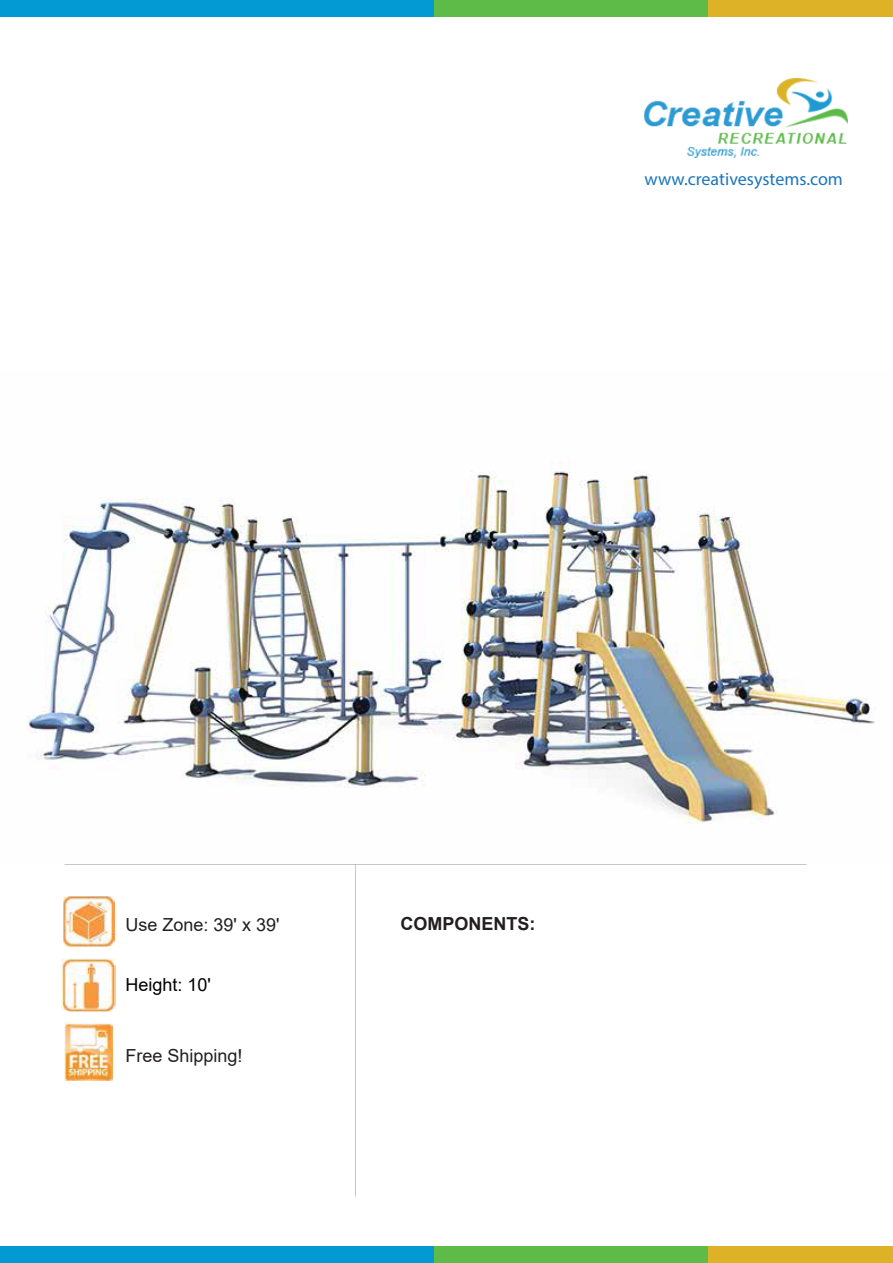
<style>
.page{position:relative;width:893px;height:1263px;background:#fff}
.page>*{position:absolute;margin:0;border:0;box-sizing:border-box;transform-origin:0 0}
.t1{font:18px "Arial";color:#231f20}
.t2{font:18px "Myriad Pro";color:#1c75bc}
.t3{font:700 18px "Arial";color:#231f20}
.t4{font:18px "Arial";color:#000}
</style>
<div class="page">
<img style="left:645px;top:78px;width:203px;height:80px">
<div style="left:0;top:0;width:434px;height:16px;background:#039ad3"></div>
<div style="left:577px;top:0;width:316px;height:16px;background:#ddb226"></div>
<div style="left:434px;top:0;width:273px;height:16px;background:#5ebb48"></div>
<div style="left:0;top:1246px;width:434px;height:17px;background:#039ad3"></div>
<div style="left:577px;top:1246px;width:316px;height:17px;background:#ddb226"></div>
<div style="left:434px;top:1246px;width:273px;height:17px;background:#5ebb48"></div>
<img style="left:63px;top:896px;width:51px;height:50px">
<img style="left:65px;top:1023px;width:48px;height:57px">
<img style="left:61px;top:958px;width:55px;height:53px">
<img style="left:26px;top:467px;width:849px;height:357px">
<p class="t2" style="left:645px;top:167px;width:200px">www.creativesystems.com</p>
<p class="t1" style="left:125px;top:912px;width:155px">Use Zone: 39' x 39'</p>
<p class="t4" style="left:125px;top:972px;width:87px">Height: 10'</p>
<p class="t1" style="left:125px;top:1043px;width:119px">Free Shipping!</p>
<p class="t3" style="left:401px;top:911px;width:136px">COMPONENTS:</p>
</div>
